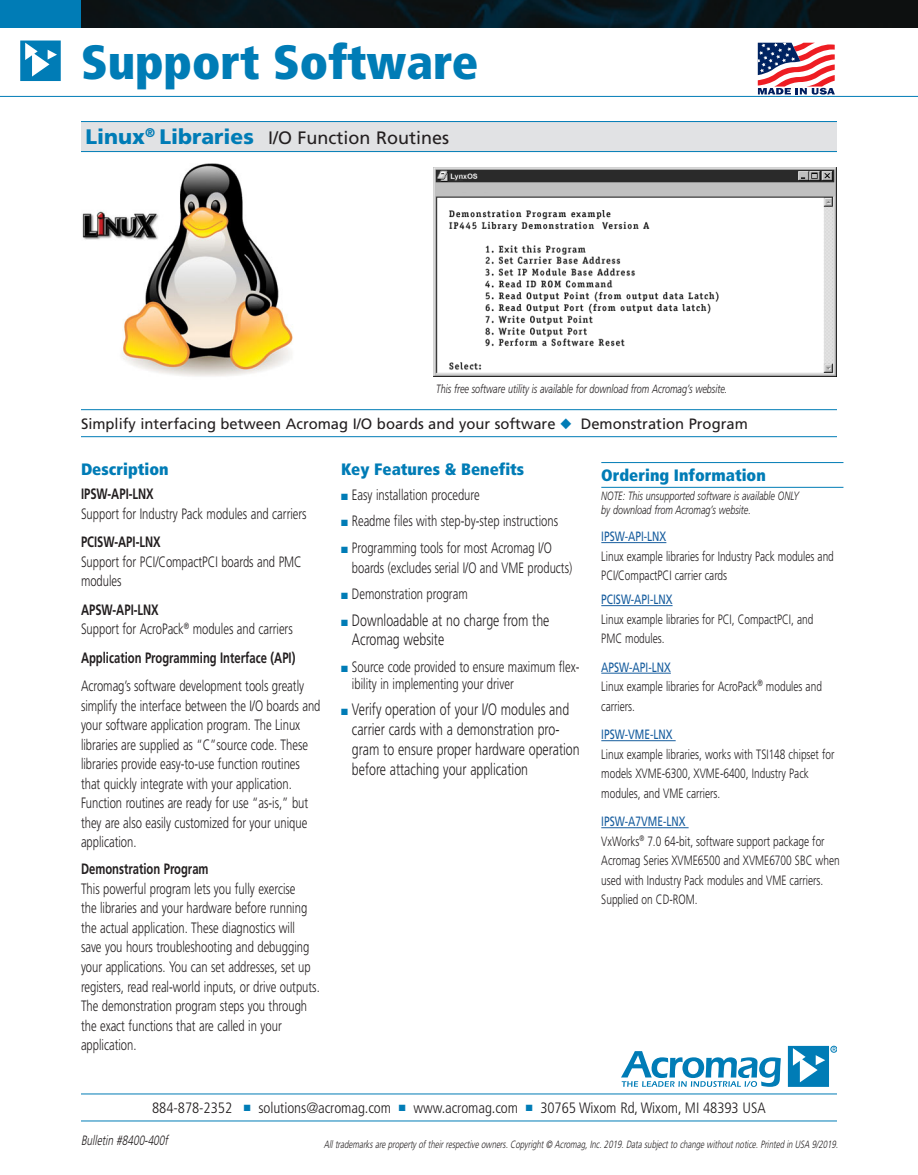
<style>
.page{position:relative;width:918px;height:1175px;background:#fff}
.page>*{position:absolute;margin:0;border:0;box-sizing:border-box;transform-origin:0 0}
.t1{font:900 condensed 48px "Frutiger";color:#007cb6}
.Description_1{font:18px "Frutiger";color:#231f20}
.Bullet{font:300 16.5px/19.8px "Frutiger";color:#231f20;scale:.75 1}
.Bodytext{font:900 condensed 16.5px "Frutiger";color:#007cb6}
.Subhead_Ruled{font:900 condensed 16.5px "Frutiger";color:#007cb6}
.Subhead{font:900 condensed 16.5px "Frutiger";color:#007cb6}
.Bodytext-2{font:300 15px/19.5px "Frutiger";color:#231f20;scale:.75 1}
.Bullet-2{font:300 15px/19.8px "Frutiger";color:#231f20;scale:.75 1}
.Address{font:300 condensed 15px "Frutiger";letter-spacing:-.005em;color:#231f20}
.Description_2{font:15px "Frutiger";color:#231f20}
.Subhead2{font:700 15px "Frutiger";color:#231f20;scale:.75 1}
.Bodytext-3{font:700 15px "Frutiger";color:#231f20;scale:.75 1}
.Spec2{font:300 13.5px/19.5px "Frutiger";color:#231f20;scale:.75 1}
.Spec_head2b{font:13.5px "Frutiger";color:#175d9e;scale:.75 1}
.Bulletin_Number{font:italic 300 13.5px "Frutiger";color:#231f20;scale:.75 1}
.Italic_8pt{font:italic 300 12px "Frutiger";color:#231f20;scale:.75 1}
.Legal_Stuff{font:italic 300 10.5px "Frutiger";color:#231f20;scale:.75 1}
.s1{font-weight:900;font-size:21px;color:#007cb6}
.s2{color:#007cb6}
</style>
<div class="page">
<div style="left:81px;top:122px;width:756px;height:30px;background:#e1e2e4"></div>
<hr style="left:601px;top:462px;width:242px;height:1px;background:#007cb6">
<hr style="left:601px;top:487px;width:242px;height:1px;background:#007cb6">
<hr style="left:601px;top:542px;width:65px;height:1px;background:#175d9e">
<hr style="left:601px;top:605px;width:72px;height:1px;background:#175d9e">
<hr style="left:601px;top:673px;width:70px;height:1px;background:#175d9e">
<hr style="left:601px;top:740px;width:75px;height:1px;background:#175d9e">
<hr style="left:601px;top:827px;width:88px;height:1px;background:#175d9e">
<svg style="left:756px;top:42px;width:81px;height:54px"></svg>
<svg style="left:758px;top:43px;width:77px;height:52px"></svg>
<hr style="left:81px;top:409px;width:756px;height:1px;background:#007cb6">
<hr style="left:81px;top:436px;width:756px;height:1px;background:#007cb6">
<hr style="left:81px;top:121px;width:756px;height:1px;background:#007cb6">
<hr style="left:81px;top:151px;width:756px;height:1px;background:#007cb6">
<hr style="left:81px;top:1093px;width:756px;height:1px;background:#007cb6">
<hr style="left:81px;top:1120px;width:756px;height:1px;background:#007cb6">
<svg style="left:788px;top:1045px;width:49px;height:41px"></svg>
<svg style="left:621px;top:1051px;width:160px;height:35px"></svg>
<img style="left:81px;top:0;width:837px;height:27px">
<div style="left:0;top:0;width:81px;height:27px;background:#007cb6"></div>
<svg style="left:20px;top:40px;width:41px;height:41px"></svg>
<hr style="left:0;top:96px;width:918px;height:1px;background:#007cb6">
<img style="left:434px;top:167px;width:403px;height:209px">
<img style="left:82px;top:164px;width:211px;height:212px">
<p class="t1" style="left:81px;top:33px;width:399px">Support Software</p>
<p class="Description_1" style="left:86px;top:127px;width:365px"><span class="s1">Linux</span><sup>®</sup> <span class="s1">Libraries</span> I/O Function Routines</p>
<p class="Italic_8pt" style="left:436px;top:382px;width:390px">This free software utility is available for download from Acromag’s website.</p>
<p class="Description_2" style="left:81px;top:415px;width:668px">Simplify interfacing between Acromag I/O boards and your software <span class="s2">◆</span> Demonstration Program</p>
<p class="Subhead" style="left:81px;top:459px;width:89px">Description</p>
<p class="Subhead2" style="left:81px;top:485px;width:99px">IPSW-API-LNX</p>
<p class="Bodytext-2" style="left:81px;top:504px;width:302px">Support for Industry Pack modules and carriers</p>
<p class="Subhead2" style="left:81px;top:533px;width:108px">PCISW-API-LNX</p>
<p class="Bodytext-2" style="left:81px;top:552px;width:296px">Support for PCI/CompactPCI boards and PMC modules</p>
<p class="Subhead2" style="left:81px;top:601px;width:105px">APSW-API-LNX</p>
<p class="Bodytext-2" style="left:81px;top:619px;width:284px">Support for AcroPack<sup>®</sup> modules and carriers</p>
<p class="Bodytext-3" style="left:81px;top:649px;width:288px">Application Programming Interface (API)</p>
<p class="Bodytext-2" style="left:81px;top:676px;width:321px">Acromag’s software development tools greatly simplify the interface between the I/O boards and your software application program. The Linux libraries are supplied as “C”source code. These libraries provide easy-to-use function routines that quickly integrate with your application.<br>Function routines are ready for use “as-is,” but they are also easily customized for your unique application.</p>
<p class="Subhead2" style="left:81px;top:860px;width:172px">Demonstration Program</p>
<p class="Bodytext-2" style="left:81px;top:879px;width:320px">This powerful program lets you fully exercise<br>the libraries and your hardware before running the actual application. These diagnostics will<br>save you hours troubleshooting and debugging your applications. You can set addresses, set up registers, read real-world inputs, or drive outputs.<br>The demonstration program steps you through the exact functions that are called in your application.</p>
<p class="Bodytext" style="left:341px;top:459px;width:185px">Key Features &amp; Benefits</p>
<p class="Bullet-2" style="left:341px;top:485px;width:186px"><span class="s2">■</span> Easy installation procedure</p>
<p class="Bullet-2" style="left:341px;top:511px;width:291px"><span class="s2">■</span> Readme files with step-by-step instructions</p>
<p class="Bullet-2" style="left:352px;top:538px;width:295px;text-indent:-11px"><span class="s2">■</span> Programming tools for most Acromag I/O boards (excludes serial I/O and VME products)</p>
<p class="Bullet-2" style="left:341px;top:584px;width:170px"><span class="s2">■</span> Demonstration program</p>
<p class="Bullet" style="left:352px;top:610px;width:265px;text-indent:-11px"><span class="s2">■</span> Downloadable at no charge from the<br>Acromag website</p>
<p class="Bullet-2" style="left:352px;top:659px;width:305px;line-height:16.5px;text-indent:-11px"><span class="s2">■</span> Source code provided to ensure maximum flex&shy;ibility in implementing your driver</p>
<p class="Bullet" style="left:352px;top:699px;width:305px;text-indent:-11px"><span class="s2">■</span> Verify operation of your I/O modules and carrier cards with a demonstration pro&shy;gram to ensure proper hardware operation before attaching your application</p>
<p class="Subhead_Ruled" style="left:601px;top:465px;width:166px">Ordering Information</p>
<p class="Italic_8pt" style="left:601px;top:489px;width:265px">NOTE: This unsupported software is available ONLY</p>
<p class="Italic_8pt" style="left:601px;top:503px;width:201px">by download from Acromag’s website.</p>
<p class="Spec_head2b" style="left:601px;top:528px;width:88px">IPSW-API-LNX</p>
<p class="Spec2" style="left:601px;top:546px;width:312px">Linux example libraries for Industry Pack modules and</p>
<p class="Spec2" style="left:601px;top:566px;width:169px">PCI/CompactPCI carrier cards</p>
<p class="Spec_head2b" style="left:601px;top:591px;width:97px">PCISW-API-LNX</p>
<p class="Spec2" style="left:601px;top:609px;width:284px">Linux example libraries for PCI, CompactPCI, and<br>PMC modules.</p>
<p class="Spec_head2b" style="left:601px;top:659px;width:94px">APSW-API-LNX</p>
<p class="Spec2" style="left:601px;top:677px;width:296px">Linux example libraries for AcroPack<sup>®</sup> modules and carriers.</p>
<p class="Spec_head2b" style="left:601px;top:726px;width:97px">IPSW-VME-LNX</p>
<p class="Spec2" style="left:601px;top:744px;width:312px">Linux example libraries, works with TSI148 chipset for models XVME-6300, XVME-6400, Industry Pack modules, and VME carriers.</p>
<p class="Spec_head2b" style="left:601px;top:813px;width:114px">IPSW-A7VME-LNX</p>
<p class="Spec2" style="left:601px;top:831px;width:319px">VxWorks<sup>®</sup> 7.0 64-bit, software support package for Acromag Series XVME6500 and XVME6700 SBC when used with Industry Pack modules and VME carriers.<br>Supplied on CD-ROM.</p>
<p class="Address" style="left:152px;top:1099px;width:615px">884-878-2352 <span class="s2">■</span> solutions@acromag.com <span class="s2">■</span> www.acromag.com <span class="s2">■</span> 30765 Wixom Rd, Wixom, MI 48393 USA</p>
<p class="Bulletin_Number" style="left:81px;top:1132px;width:121px">Bulletin #8400-400f</p>
<p class="Legal_Stuff" style="left:324px;top:1138px;width:690px">Alltrademarksarepropertyoftheirrespectiveowners.Copyright© Acromag,Inc.2019.Datasubjectto changewithoutnotice.Printed in USA 9/2019.</p>
</div>
